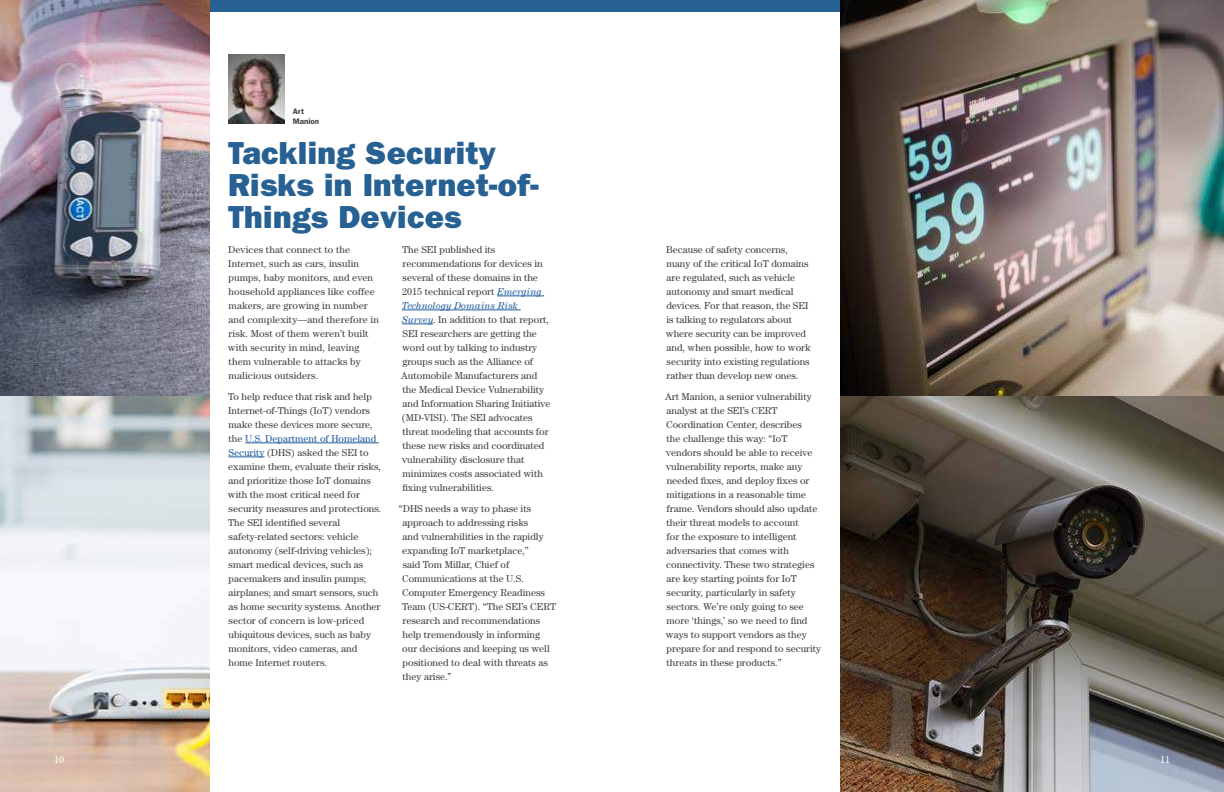
<style>
.page{position:relative;width:1224px;height:792px;background:#fff}
.page>*{position:absolute;margin:0;border:0;box-sizing:border-box;transform-origin:0 0}
.t1{font:32px/32px "ITC Franklin Gothic Std Hvy";letter-spacing:.01em;color:#276092}
.t2{font:10px/14px "Century Std";color:#414042}
.t3{font:10px "Century Std";color:#fff}
.t4{font:600 8px/10px "ITC Franklin Gothic Std";color:#414042}
.s1{color:#215e9e}
.s2{font-style:italic;color:#215e9e}
</style>
<div class="page">
<img style="left:0;top:0;width:210px;height:792px">
<hr style="left:245px;top:443px;width:134px;height:1px;background:#215e9e">
<hr style="left:228px;top:457px;width:37px;height:1px;background:#215e9e">
<hr style="left:497px;top:296px;width:47px;height:1px;background:#215e9e">
<hr style="left:402px;top:310px;width:119px;height:1px;background:#215e9e">
<hr style="left:402px;top:324px;width:31px;height:1px;background:#215e9e">
<div style="left:210px;top:0;width:630px;height:12px;background:#276092"></div>
<img style="left:840px;top:0;width:384px;height:792px">
<img style="left:228px;top:54px;width:57px;height:70px">
<p class="t4" style="left:293px;top:106px;width:28px">Art<br>Manion</p>
<h1 class="t1" style="left:228px;top:137px;width:312px">Tackling Security<br>Risks in Internet-of-<br>Things Devices</h1>
<p class="t2" style="left:228px;top:242px;width:153px">Devices that connect to the<br>Internet, such as cars, insulin pumps, baby monitors, and even household appliances like coffee makers, are growing in number and complexity—and therefore in risk. Most of them weren’t built with security in mind, leaving them vulnerable to attacks by malicious outsiders.</p>
<p class="t2" style="left:228px;top:389px;width:155px">To help reduce that risk and help<br>Internet-of-Things (IoT) vendors make these devices more secure, the <span class="s1">U.S. Department of Homeland<br>Security</span> (DHS) asked the SEI to examine them, evaluate their risks, and prioritize those IoT domains with the most critical need for security measures and protections.<br>The SEI identified several safety-related sectors: vehicle autonomy (self-driving vehicles); smart medical devices, such as pacemakers and insulin pumps; airplanes; and smart sensors, such as home security systems. Another sector of concern is low-priced ubiquitous devices, such as baby monitors, video cameras, and home Internet routers.</p>
<p class="t2" style="left:401px;top:242px;width:151px">The SEI published its recommendations for devices in several of these domains in the<br>2015 technical report <span class="s2">Emerging<br>Technology Domains Risk<br>Survey</span>. In addition to that report,<br>SEI researchers are getting the word out by talking to industry groups such as the Alliance of<br>Automobile Manufacturers and the Medical Device Vulnerability and Information Sharing Initiative (MD-VISI). The SEI advocates threat modeling that accounts for these new risks and coordinated vulnerability disclosure that minimizes costs associated with fixing vulnerabilities.</p>
<p class="t2" style="left:402px;top:501px;width:156px;text-indent:-3px">“DHS needs a way to phase its approach to addressing risks<br>and vulnerabilities in the rapidly expanding IoT marketplace,”<br>said Tom Millar, Chief of<br>Communications at the U.S.<br>Computer Emergency Readiness<br>Team (US-CERT). “The SEI’s CERT research and recommendations help tremendously in informing our decisions and keeping us well positioned to deal with threats as they arise.”</p>
<p class="t2" style="left:666px;top:242px;width:146px">Because of safety concerns, many of the critical IoT domains are regulated, such as vehicle autonomy and smart medical devices. For that reason, the SEI is talking to regulators about where security can be improved and, when possible, how to work security into existing regulations rather than develop new ones.</p>
<p class="t2" style="left:665px;top:389px;width:158px">Art Manion, a senior vulnerability analyst at the SEI’s CERT<br>Coordination Center, describes<br>the challenge this way: “IoT vendors should be able to receive vulnerability reports, make any needed fixes, and deploy fixes or mitigations in a reasonable time frame. Vendors should also update their threat models to account<br>for the exposure to intelligent adversaries that comes with connectivity. These two strategies are key starting points for IoT security, particularly in safety sectors. We’re only going to see more ‘things,’ so we need to find ways to support vendors as they prepare for and respond to security threats in these products.”</p>
<p class="t3" style="left:54px;top:754px;width:11px">10</p>
<p class="t3" style="left:1160px;top:754px;width:11px">11</p>
</div>
